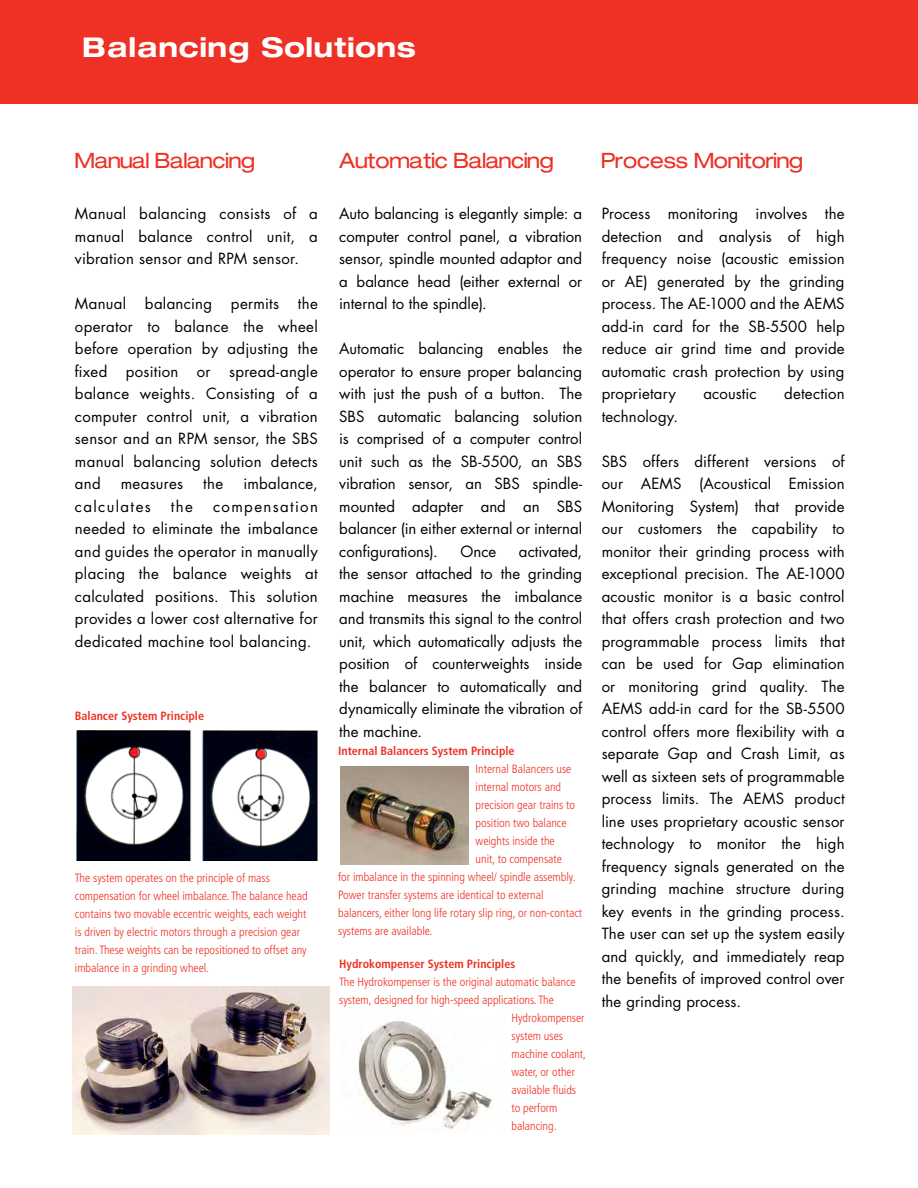
<style>
.page{position:relative;width:918px;height:1188px;background:#fff}
.page>*{position:absolute;margin:0;border:0;box-sizing:border-box;transform-origin:0 0}
.t1{font:700 27px "Context Reprise Expanded S Si";letter-spacing:.06em;color:#fff}
.t2{font:21px "Context Reprise Expanded S Si";color:#ee3124}
.t3{font:15px/22.5px "Futura";letter-spacing:.01em;color:#000;text-align:justify}
.t4{font:15px "Futura";letter-spacing:.095em;color:#000}
.t5{font:300 condensed 12px/18px "Frutiger";color:#ee3124}
.t6{font:700 condensed 12px "Frutiger";color:#ee3124}
</style>
<div class="page">
<div style="left:0;top:0;width:918px;height:104px;background:#ee3124"></div>
<img style="left:76px;top:730px;width:242px;height:131px">
<img style="left:341px;top:766px;width:128px;height:99px">
<img style="left:358px;top:1021px;width:134px;height:109px">
<img style="left:72px;top:986px;width:258px;height:149px">
<h1 class="t1" style="left:83px;top:30px;width:334px">Balancing Solutions</h1>
<h2 class="t2" style="left:75px;top:148px;width:182px">Manual Balancing</h2>
<p class="t3" style="left:75px;top:202px;width:244px">Manual balancing consists of a manual balance control unit, a vibration sensor and RPM sensor.</p>
<p class="t3" style="left:75px;top:292px;width:245px">Manual balancing permits the operator to balance the wheel before operation by adjusting the fixed position or spread-angle balance weights. Consisting of a computer control unit, a vibration sensor and an RPM sensor, the SBS manual balancing solution detects and</p>
<p class="t3" style="left:121px;top:472px;width:64px">measures</p>
<p class="t3" style="left:203px;top:472px;width:22px">the</p>
<p class="t3" style="left:243px;top:472px;width:76px">imbalance,</p>
<p class="t4" style="left:75px;top:496px;width:77px">calculates</p>
<p class="t3" style="left:171px;top:495px;width:24px">the</p>
<p class="t3" style="left:75px;top:495px;width:244px;text-indent:138px">compensation needed to eliminate the imbalance and guides the operator in manually placing the balance weights at calculated positions. This solution provides a lower cost alternative for dedicated machine tool balancing.</p>
<p class="t6" style="left:75px;top:708px;width:131px">Balancer System Principle</p>
<p class="t5" style="left:75px;top:869px;width:234px">The system operates on the principle of mass compensation for wheel imbalance. The balance head contains two movable eccentric weights, each weight is driven by electric motors through a precision gear train. These weights can be repositioned to offset any imbalance in a grinding wheel.</p>
<h2 class="t2" style="left:339px;top:148px;width:216px">Automatic Balancing</h2>
<p class="t3" style="left:339px;top:202px;width:244px">Auto balancing is elegantly simple: a computer control panel, a vibration sensor, spindle mounted adaptor and a balance head (either external or internal to the spindle).</p>
<p class="t3" style="left:339px;top:337px;width:245px">Automatic balancing enables the operator to ensure proper balancing with just the push of a button. The SBS automatic balancing solution is comprised of a computer control unit such as the SB-5500, an SBS vibration sensor, an SBS spindle&shy;mounted adapter and an SBS balancer (in either external or internal configurations).</p>
<p class="t3" style="left:339px;top:540px;width:244px;text-indent:180px">activated, the sensor attached to the grinding machine measures the imbalance and transmits this signal to the control unit, which automatically adjusts the position of counterweights inside the balancer to automatically and dynamically eliminate the vibration of the machine.</p>
<p class="t3" style="left:460px;top:540px;width:37px">Once</p>
<p class="t6" style="left:338px;top:744px;width:178px">Internal Balancers System Principle</p>
<p class="t5" style="left:476px;top:760px;width:97px">Internal Balancers use</p>
<p class="t5" style="left:476px;top:778px;width:87px">internal motors and</p>
<p class="t5" style="left:476px;top:796px;width:101px">precision gear trains to</p>
<p class="t5" style="left:476px;top:814px;width:92px">position two balance</p>
<p class="t5" style="left:476px;top:832px;width:81px">weights inside the</p>
<p class="t5" style="left:476px;top:850px;width:88px">unit, to compensate</p>
<p class="t5" style="left:338px;top:868px;width:239px">for imbalance in the spinning wheel/ spindle assembly.</p>
<p class="t5" style="left:338px;top:886px;width:207px">Power transfer systems are identical to external</p>
<p class="t5" style="left:338px;top:904px;width:245px">balancers, either long life rotary slip ring, or non-contact</p>
<p class="t5" style="left:338px;top:922px;width:96px">systems are available.</p>
<p class="t6" style="left:339px;top:956px;width:178px">Hydrokompenser System Principles</p>
<p class="t5" style="left:339px;top:973px;width:238px">The Hydrokompenser is the original automatic balance</p>
<p class="t5" style="left:339px;top:991px;width:216px">system, designed for high-speed applications. The</p>
<p class="t5" style="left:512px;top:1009px;width:75px">Hydrokompenser</p>
<p class="t5" style="left:512px;top:1027px;width:53px">system uses</p>
<p class="t5" style="left:512px;top:1045px;width:76px">machine coolant,</p>
<p class="t5" style="left:512px;top:1063px;width:65px">water, or other</p>
<p class="t5" style="left:512px;top:1081px;width:66px">available fluids</p>
<p class="t5" style="left:512px;top:1099px;width:48px">to perform</p>
<p class="t5" style="left:512px;top:1117px;width:47px">balancing.</p>
<h2 class="t2" style="left:602px;top:148px;width:203px">Process Monitoring</h2>
<p class="t3" style="left:602px;top:202px;width:245px">Process monitoring involves the detection and analysis of high frequency noise (acoustic emission or AE) generated by the grinding process. The AE-1000 and the AEMS add-in card for the SB-5500 help reduce air grind time and provide automatic crash protection by using proprietary</p>
<p class="t3" style="left:703px;top:382px;width:55px">acoustic</p>
<p class="t3" style="left:784px;top:382px;width:62px">detection</p>
<p class="t3" style="left:602px;top:405px;width:78px">technology.</p>
<p class="t3" style="left:602px;top:450px;width:245px">SBS offers different versions of our AEMS (Acoustical Emission Monitoring System) that provide our customers the capability to monitor their grinding process with exceptional precision. The AE-1000 acoustic monitor is a basic control that offers crash protection and two programmable process limits that can be used for Gap elimination or monitoring grind quality. The AEMS add-in card for the SB-5500 control offers more flexibility with a separate Gap and Crash Limit, as well as sixteen sets of programmable process limits. The AEMS product line uses proprietary acoustic sensor technology to monitor the high frequency signals generated on the grinding machine structure during key events in the grinding process.<br>The user can set up the system easily and quickly, and immediately reap the benefits of improved control over the grinding process.</p>
</div>
